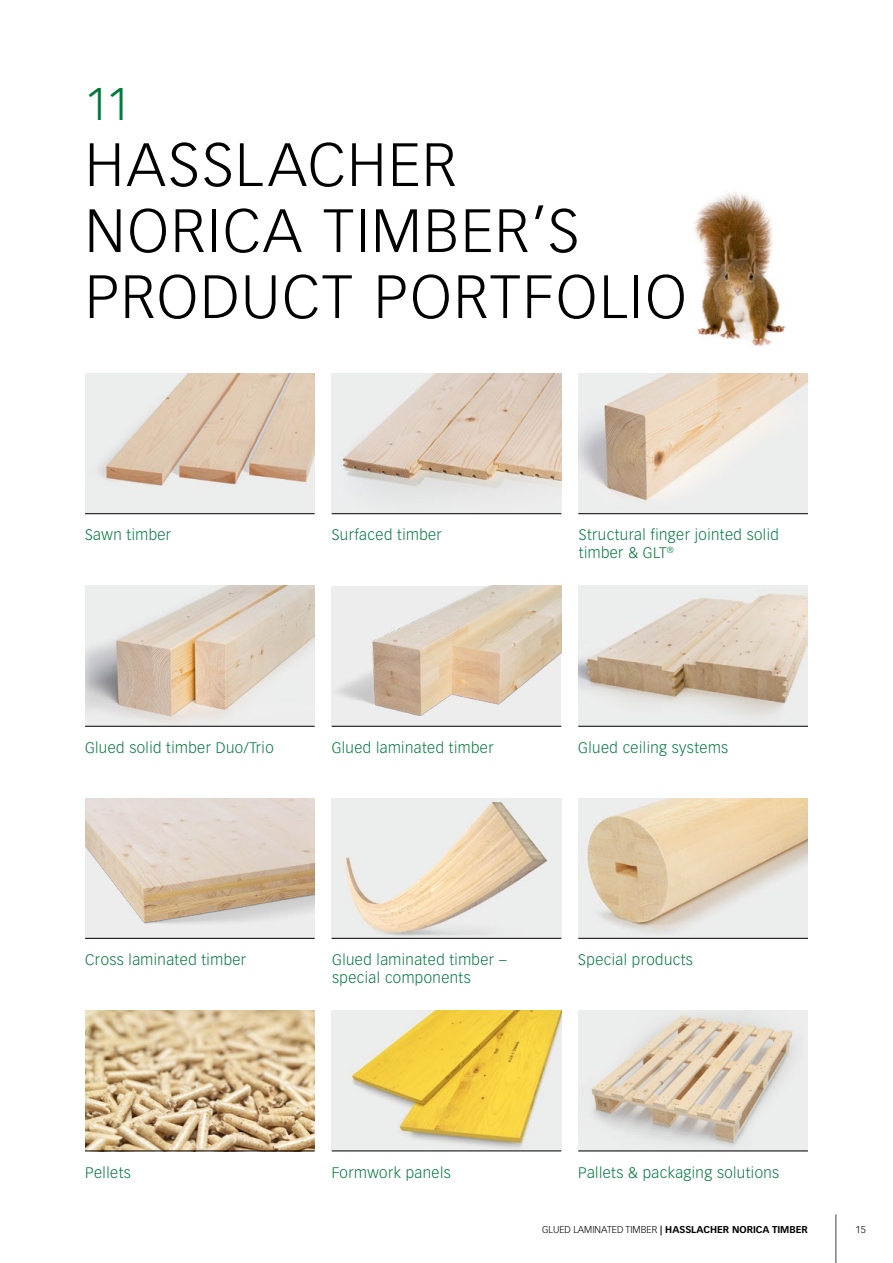
<style>
.page{position:relative;width:893px;height:1263px;background:#fff}
.page>*{position:absolute;margin:0;border:0;box-sizing:border-box;transform-origin:0 0}
.t1{font:300 60px/66px "Vectora LT Pro";letter-spacing:.035em;color:#000}
.t2{font:300 45px "Vectora LT Pro";color:#007a3b}
.t3{font:300 15px/18px "Vectora LT Pro";letter-spacing:.03em;color:#007a3b}
.t4{font:700 9.75px "Vectora LT Pro";color:#000}
.t5{font:300 9.75px "Vectora LT Pro";color:#000}
.s1{font-weight:300}
</style>
<div class="page">
<img style="left:694px;top:191px;width:92px;height:155px">
<img style="left:332px;top:586px;width:229px;height:140px">
<img style="left:332px;top:373px;width:229px;height:140px">
<img style="left:85px;top:798px;width:230px;height:140px">
<img style="left:85px;top:1011px;width:230px;height:140px">
<img style="left:578px;top:586px;width:230px;height:140px">
<img style="left:85px;top:373px;width:230px;height:140px">
<img style="left:332px;top:798px;width:229px;height:140px">
<img style="left:332px;top:1011px;width:229px;height:140px">
<img style="left:578px;top:373px;width:230px;height:140px">
<img style="left:578px;top:798px;width:230px;height:140px">
<img style="left:85px;top:586px;width:230px;height:140px">
<img style="left:578px;top:1011px;width:230px;height:140px">
<hr style="left:85px;top:513px;width:230px;height:1px;background:#000">
<hr style="left:332px;top:513px;width:229px;height:1px;background:#000">
<hr style="left:578px;top:513px;width:230px;height:1px;background:#000">
<hr style="left:85px;top:726px;width:230px;height:1px;background:#000">
<hr style="left:332px;top:726px;width:229px;height:1px;background:#000">
<hr style="left:578px;top:726px;width:230px;height:1px;background:#000">
<hr style="left:85px;top:938px;width:230px;height:1px;background:#000">
<hr style="left:332px;top:938px;width:229px;height:1px;background:#000">
<hr style="left:578px;top:938px;width:230px;height:1px;background:#000">
<hr style="left:85px;top:1151px;width:230px;height:1px;background:#000">
<hr style="left:332px;top:1151px;width:229px;height:1px;background:#000">
<hr style="left:578px;top:1151px;width:230px;height:1px;background:#000">
<hr style="left:835px;top:1214px;width:1px;height:49px;background:#565655">
<h2 class="t2" style="left:85px;top:77px;width:47px">11</h2>
<h1 class="t1" style="left:85px;top:132px;width:603px">HASSLACHER<br>NORICA TIMBER’S<br>PRODUCT PORTFOLIO</h1>
<p class="t3" style="left:85px;top:526px;width:88px">Sawn timber</p>
<p class="t3" style="left:332px;top:525px;width:112px">Surfaced timber</p>
<p class="t3" style="left:85px;top:738px;width:190px">Glued solid timber Duo/Trio</p>
<p class="t3" style="left:332px;top:738px;width:164px">Glued laminated timber</p>
<p class="t3" style="left:579px;top:526px;width:201px">Structural finger jointed solid timber &amp; GLT<sup>®</sup></p>
<p class="t3" style="left:578px;top:738px;width:151px">Glued ceiling systems</p>
<p class="t3" style="left:85px;top:951px;width:163px">Cross laminated timber</p>
<p class="t3" style="left:85px;top:1163px;width:47px">Pellets</p>
<p class="t3" style="left:332px;top:951px;width:176px">Glued laminated timber – special components</p>
<p class="t3" style="left:578px;top:951px;width:116px">Special products</p>
<p class="t3" style="left:332px;top:1163px;width:121px">Formwork panels</p>
<p class="t3" style="left:578px;top:1163px;width:202px">Pallets &amp; packaging solutions</p>
<p class="t4" style="left:542px;top:1224px;width:267px"><span class="s1">GLUED LAMINATED TIMBER</span> | HASSLACHER NORICA TIMBER</p>
<p class="t5" style="left:856px;top:1224px;width:12px">15</p>
</div>
